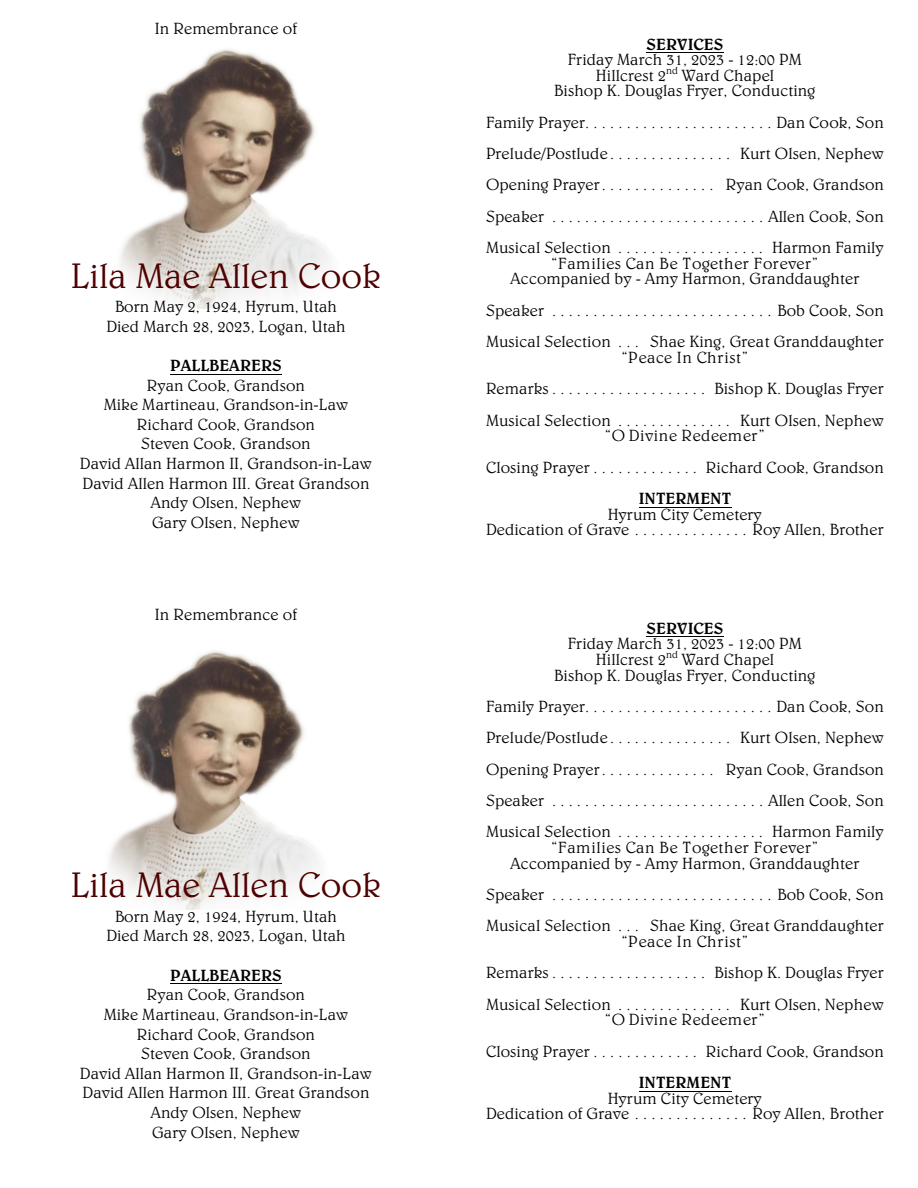
<style>
.page{position:relative;width:918px;height:1188px;background:#fff}
.page>*{position:absolute;margin:0;border:0;box-sizing:border-box;transform-origin:0 0}
.t1{font:300 36px "Belwe BT";color:#4f0000}
.t2{font:300 16.5px/19.6px "Belwe BT";color:#000;text-align:center}
.t3{font:italic 300 16.5px/15.5px "Belwe BT";letter-spacing:.035em;color:#000;text-align:center}
.t4{font:italic 300 16.5px/15.6px "Belwe BT";letter-spacing:.01em;color:#000;text-align:center}
.t5{font:300 16.5px "Belwe BT";color:#000}
.s1{font-style:normal}
</style>
<div class="page">
<img style="left:120px;top:49px;width:209px;height:259px">
<img style="left:109px;top:651px;width:209px;height:259px">
<hr style="left:170px;top:374px;width:112px;height:1px;background:#000">
<hr style="left:170px;top:983px;width:112px;height:1px;background:#000">
<hr style="left:647px;top:52px;width:77px;height:1px;background:#000">
<hr style="left:639px;top:507px;width:92px;height:1px;background:#000">
<hr style="left:647px;top:636px;width:77px;height:1px;background:#000">
<hr style="left:639px;top:1091px;width:92px;height:1px;background:#000">
<p class="t2" style="left:155px;top:20px;width:144px">In Remembrance of</p>
<h1 class="t1" style="left:71px;top:260px;width:312px">Lila Mae Allen Cook</h1>
<p class="t2" style="left:106px;top:298px;width:241px">Born May 2, 1924, Hyrum, Utah<br>Died March 28, 2023, Logan, Utah</p>
<p class="t5" style="left:170px;top:358px;width:113px">PALLBEARERS</p>
<p class="t2" style="left:80px;top:376px;width:294px">Ryan Cook, Grandson<br>Mike Martineau, Grandson-in-Law<br>Richard Cook, Grandson<br>Steven Cook, Grandson<br>David Allan Harmon II, Grandson-in-Law<br>David Allen Harmon III. Great Grandson<br>Andy Olsen, Nephew<br>Gary Olsen, Nephew</p>
<p class="t2" style="left:155px;top:605px;width:144px">In Remembrance of</p>
<h1 class="t1" style="left:71px;top:870px;width:312px">Lila Mae Allen Cook</h1>
<p class="t2" style="left:106px;top:907px;width:241px">Born May 2, 1924, Hyrum, Utah<br>Died March 28, 2023, Logan, Utah</p>
<p class="t5" style="left:170px;top:968px;width:113px">PALLBEARERS</p>
<p class="t2" style="left:80px;top:986px;width:294px">Ryan Cook, Grandson<br>Mike Martineau, Grandson-in-Law<br>Richard Cook, Grandson<br>Steven Cook, Grandson<br>David Allan Harmon II, Grandson-in-Law<br>David Allen Harmon III. Great Grandson<br>Andy Olsen, Nephew<br>Gary Olsen, Nephew</p>
<p class="t5" style="left:647px;top:37px;width:78px">SERVICES</p>
<p class="t4" style="left:554px;top:53px;width:263px">Friday March 31, 2023 - 12:00 PM<br>Hillcrest 2<sup>nd</sup> Ward Chapel<br>Bishop K. Douglas Fryer, Conducting</p>
<p class="t2" style="left:486px;top:108px;width:400px;line-height:31.3px;text-align:justify">Family Prayer.......................Dan Cook, Son Prelude/Postlude . . . . . . . . . . . . . . . Kurt Olsen, Nephew Opening Prayer. . . . . . . . . . . . . . Ryan Cook, Grandson Speaker ..........................Allen Cook, Son Musical Selection . . . . . . . . . . . . . . . . . . Harmon Family</p>
<p class="t3" style="left:511px;top:257px;width:350px">“Families Can Be Together Forever”<br>Accompanied by <span class="s1">- Amy Harmon, Granddaughter</span></p>
<p class="t2" style="left:486px;top:296px;width:399px;line-height:31.3px;text-align:left">Speaker ...........................Bob Cook, Son<br>Musical Selection . . . Shae King, Great Granddaughter</p>
<p class="t3" style="left:621px;top:351px;width:128px">“Peace In Christ”</p>
<p class="t2" style="left:486px;top:374px;width:399px;line-height:31.3px;text-align:left">Remarks . . . . . . . . . . . . . . . . . . . Bishop K. Douglas Fryer<br>Musical Selection . . . . . . . . . . . . . . Kurt Olsen, Nephew</p>
<p class="t3" style="left:605px;top:429px;width:161px">“O Divine Redeemer”</p>
<p class="t2" style="left:486px;top:458px;width:400px">Closing Prayer . . . . . . . . . . . . . Richard Cook, Grandson</p>
<p class="t5" style="left:639px;top:491px;width:94px">INTERMENT</p>
<p class="t2" style="left:486px;top:508px;width:399px;line-height:15.6px">Hyrum City Cemetery<br>Dedication of Grave . . . . . . . . . . . . . . Roy Allen, Brother</p>
<p class="t5" style="left:647px;top:621px;width:78px">SERVICES</p>
<p class="t4" style="left:554px;top:637px;width:263px">Friday March 31, 2023 - 12:00 PM<br>Hillcrest 2<sup>nd</sup> Ward Chapel<br>Bishop K. Douglas Fryer, Conducting</p>
<p class="t2" style="left:486px;top:692px;width:400px;line-height:31.3px;text-align:justify">Family Prayer.......................Dan Cook, Son Prelude/Postlude . . . . . . . . . . . . . . . Kurt Olsen, Nephew Opening Prayer. . . . . . . . . . . . . . Ryan Cook, Grandson Speaker ..........................Allen Cook, Son Musical Selection . . . . . . . . . . . . . . . . . . Harmon Family</p>
<p class="t3" style="left:511px;top:841px;width:350px">“Families Can Be Together Forever”<br>Accompanied by <span class="s1">- Amy Harmon, Granddaughter</span></p>
<p class="t2" style="left:486px;top:880px;width:399px;line-height:31.3px;text-align:left">Speaker ...........................Bob Cook, Son<br>Musical Selection . . . Shae King, Great Granddaughter</p>
<p class="t3" style="left:621px;top:935px;width:128px">“Peace In Christ”</p>
<p class="t2" style="left:486px;top:958px;width:399px;line-height:31.3px;text-align:left">Remarks . . . . . . . . . . . . . . . . . . . Bishop K. Douglas Fryer<br>Musical Selection . . . . . . . . . . . . . . Kurt Olsen, Nephew</p>
<p class="t3" style="left:605px;top:1013px;width:161px">“O Divine Redeemer”</p>
<p class="t2" style="left:486px;top:1042px;width:400px">Closing Prayer . . . . . . . . . . . . . Richard Cook, Grandson</p>
<p class="t5" style="left:639px;top:1076px;width:94px">INTERMENT</p>
<p class="t2" style="left:486px;top:1092px;width:399px;line-height:15.6px">Hyrum City Cemetery<br>Dedication of Grave . . . . . . . . . . . . . . Roy Allen, Brother</p>
</div>
